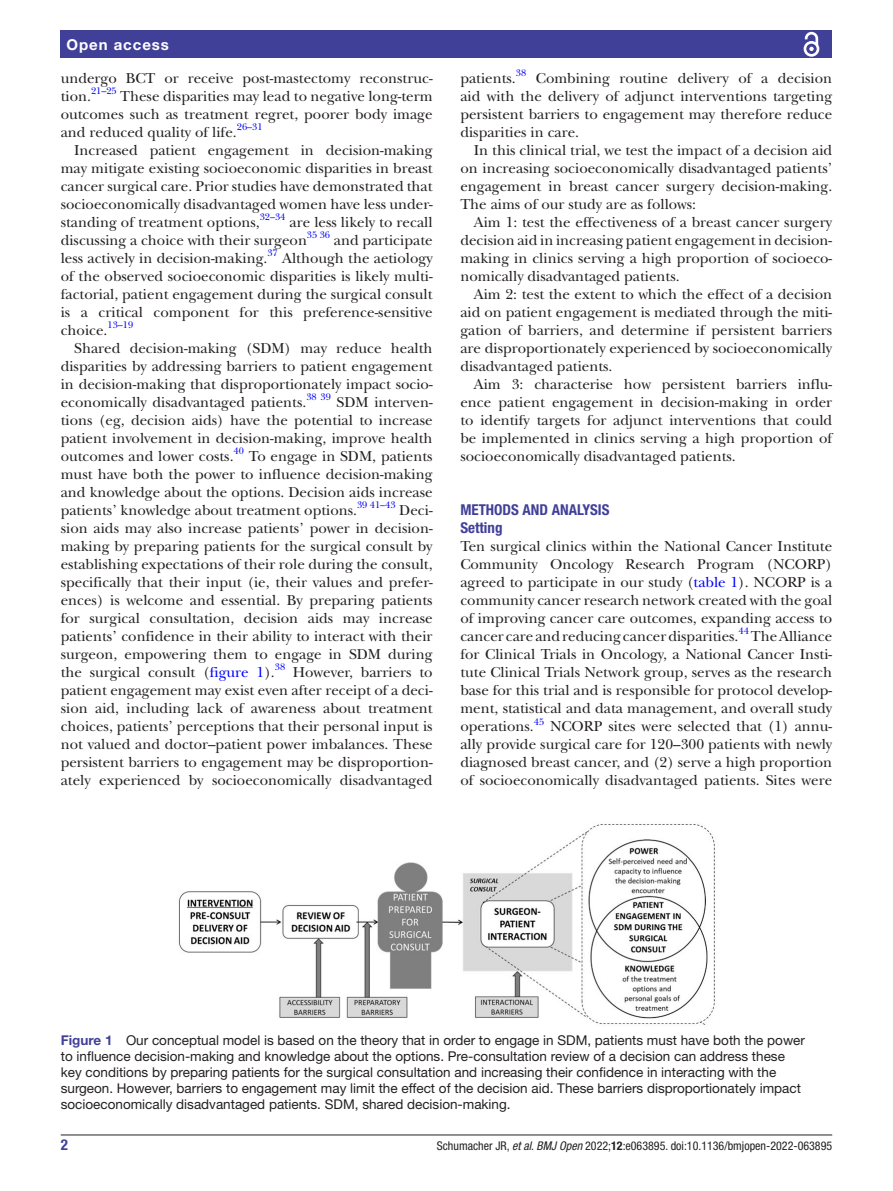
<style>
.page{position:relative;width:893px;height:1191px;background:#fff}
.page>*{position:absolute;margin:0;border:0;box-sizing:border-box;transform-origin:0 0}
.t1{font:15px/18px "New Baskerville";color:#231f20;text-align:justify}
.t2{font:700 condensed 15px/18px "Helvetica Neue LT Std";color:#414099}
.t3{font:700 15px "Helvetica Neue LT Std";letter-spacing:.065em;color:#fff}
.t4{font:13.5px/16.2px "Helvetica Neue LT Std";color:#231f20}
.t5{font:condensed 12px "Helvetica Neue LT Std";color:#231f20}
.t6{font:9.9px "New Baskerville";color:#00f}
.s1{color:#00f}
.s2{font-weight:700;color:#414099}
.s3{font-style:italic}
.s4{font-weight:700}
</style>
<div class="page">
<hr style="left:61px;top:1134px;width:771px;height:1px;background:#231f20">
<div style="left:61px;top:31px;width:771px;height:27px;background:#414099"></div>
<svg style="left:803px;top:31px;width:17px;height:26px"></svg>
<img style="left:178px;top:824px;width:537px;height:201px">
<p class="t3" style="left:66px;top:35px;width:104px">Open access</p>
<p class="t1" style="left:61px;top:69px;width:373px">undergo BCT or receive post-mastectomy reconstruc&shy;tion.</p>
<p class="t6" style="left:91px;top:85px;width:27px">21–25</p>
<p class="t1" style="left:61px;top:87px;width:373px;text-indent:59px">These disparities may lead to negative long-term outcomes such as treatment regret, poorer body image and reduced quality of life.</p>
<p class="t6" style="left:237px;top:121px;width:27px">26–31</p>
<p class="t1" style="left:61px;top:141px;width:373px;text-indent:13px">Increased patient engagement in decision-making may mitigate existing socioeconomic disparities in breast cancer surgical care. Prior studies have demonstrated that socioeconomically disadvantaged women have less under&shy;standing of treatment options,</p>
<p class="t6" style="left:260px;top:211px;width:27px">32–34</p>
<p class="t1" style="left:61px;top:213px;width:373px;text-indent:229px">are less likely to recall discussing a choice with their surgeon</p>
<p class="t6" style="left:307px;top:229px;width:25px">35 36</p>
<p class="t1" style="left:334px;top:231px;width:100px">and participate</p>
<p class="t6" style="left:267px;top:247px;width:12px">37</p>
<p class="t1" style="left:61px;top:249px;width:373px;text-indent:221px">Although the aetiology of the observed socioeconomic disparities is likely multi&shy;factorial, patient engagement during the surgical consult is a critical component for this preference-sensitive choice.</p>
<p class="t1" style="left:61px;top:249px;width:208px">less actively in decision-making.</p>
<p class="t6" style="left:108px;top:319px;width:27px">13–19</p>
<p class="t1" style="left:61px;top:339px;width:373px;text-indent:14px">Shared decision-making (SDM) may reduce health disparities by addressing barriers to patient engagement in decision-making that disproportionately impact socio&shy;economically disadvantaged patients.</p>
<p class="t6" style="left:306px;top:391px;width:26px">38 39</p>
<p class="t1" style="left:61px;top:393px;width:373px;text-indent:276px">SDM interven&shy;tions (eg, decision aids) have the potential to increase patient involvement in decision-making, improve health outcomes and lower costs.<sup>40</sup> To engage in SDM, patients must have both the power to influence decision-making and knowledge about the options. Decision aids increase patients’ knowledge about treatment options.</p>
<p class="t6" style="left:357px;top:499px;width:40px">39 41–43</p>
<p class="t1" style="left:61px;top:501px;width:373px;text-indent:339px">Deci&shy;sion aids may also increase patients’ power in decision&shy;making by preparing patients for the surgical consult by establishing expectations of their role during the consult, specifically that their input (ie, their values and prefer&shy;ences) is welcome and essential. By preparing patients for surgical consultation, decision aids may increase patients’ confidence in their ability to interact with their surgeon, empowering them to engage in SDM during the surgical consult (<span class="s1">figure 1</span>).</p>
<p class="t6" style="left:275px;top:661px;width:12px">38</p>
<p class="t1" style="left:61px;top:663px;width:373px;text-indent:232px">However, barriers to patient engagement may exist even after receipt of a deci&shy;sion aid, including lack of awareness about treatment choices, patients’ perceptions that their personal input is not valued and doctor–patient power imbalances. These persistent barriers to engagement may be disproportion&shy;ately experienced by socioeconomically disadvantaged</p>
<p class="t1" style="left:460px;top:69px;width:57px">patients.</p>
<p class="t6" style="left:516px;top:67px;width:12px">38</p>
<p class="t1" style="left:460px;top:69px;width:373px;text-indent:75px">Combining routine delivery of a decision aid with the delivery of adjunct interventions targeting persistent barriers to engagement may therefore reduce disparities in care.</p>
<p class="t1" style="left:460px;top:141px;width:373px;text-indent:14px">In this clinical trial, we test the impact of a decision aid on increasing socioeconomically disadvantaged patients’ engagement in breast cancer surgery decision-making.<br>The aims of our study are as follows:</p>
<p class="t1" style="left:460px;top:213px;width:373px;text-indent:14px">Aim 1: test the effectiveness of a breast cancer surgery decision aid in increasing patient engagement in decision&shy;making in clinics serving a high proportion of socioeco&shy;nomically disadvantaged patients.</p>
<p class="t1" style="left:460px;top:285px;width:373px;text-indent:14px">Aim 2: test the extent to which the effect of a decision aid on patient engagement is mediated through the miti&shy;gation of barriers, and determine if persistent barriers are disproportionately experienced by socioeconomically disadvantaged patients.</p>
<p class="t1" style="left:460px;top:375px;width:373px;text-indent:14px">Aim 3: characterise how persistent barriers influ&shy;ence patient engagement in decision-making in order to identify targets for adjunct interventions that could be implemented in clinics serving a high proportion of socioeconomically disadvantaged patients.</p>
<p class="t2" style="left:460px;top:500px;width:151px">METHODS AND ANALYSIS<br>Setting</p>
<p class="t1" style="left:460px;top:537px;width:373px">Ten surgical clinics within the National Cancer Institute Community Oncology Research Program (NCORP) agreed to participate in our study (<span class="s1">table 1</span>). NCORP is a community cancer research network created with the goal of improving cancer care outcomes, expanding access to cancer care and reducing cancer disparities.</p>
<p class="t6" style="left:738px;top:625px;width:12px">44</p>
<p class="t1" style="left:460px;top:627px;width:373px;text-indent:290px">The Alliance for Clinical Trials in Oncology, a National Cancer Insti&shy;tute Clinical Trials Network group, serves as the research base for this trial and is responsible for protocol develop&shy;ment, statistical and data management, and overall study operations.</p>
<p class="t6" style="left:534px;top:715px;width:12px">45</p>
<p class="t1" style="left:460px;top:717px;width:373px;text-indent:90px">NCORP sites were selected that (1) annu&shy;ally provide surgical care for 120–300 patients with newly diagnosed breast cancer, and (2) serve a high proportion of socioeconomically disadvantaged patients. Sites were</p>
<p class="t4" style="left:61px;top:1031px;width:746px"><span class="s2">Figure 1</span> Our conceptual model is based on the theory that in order to engage in SDM, patients must have both the power to influence decision-making and knowledge about the options. Pre-consultation review of a decision can address these key conditions by preparing patients for the surgical consultation and increasing their confidence in interacting with the surgeon. However, barriers to engagement may limit the effect of the decision aid. These barriers disproportionately impact socioeconomically disadvantaged patients. SDM, shared decision-making.</p>
<p class="t2" style="left:61px;top:1135px;width:9px">2</p>
<p class="t5" style="left:437px;top:1138px;width:397px">Schumacher JR, <span class="s3">et al</span>. <span class="s3">BMJ Open</span> 2022;<span class="s4">12</span>:e063895. doi:10.1136/bmjopen-2022-063895</p>
</div>
